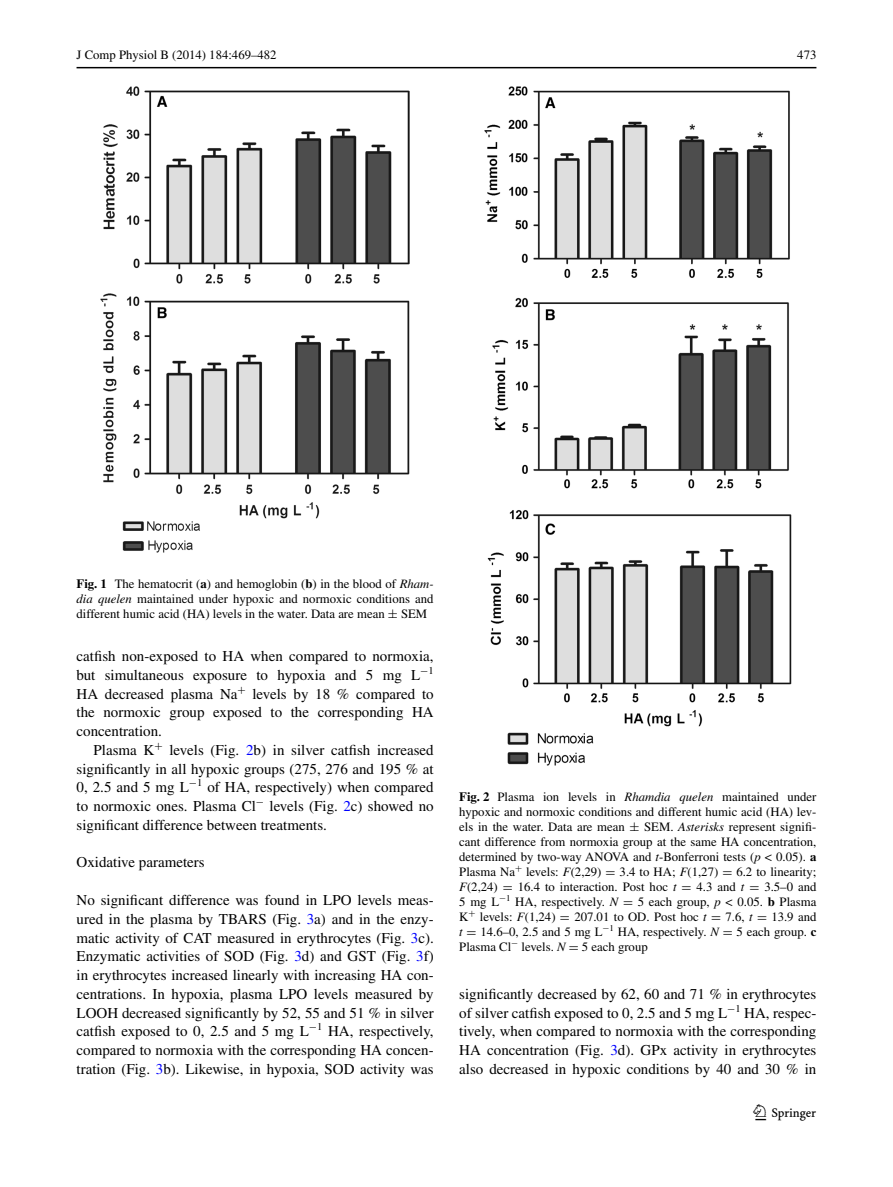
<style>
.page{position:relative;width:893px;height:1187px;background:#fff}
.page>*{position:absolute;margin:0;border:0;box-sizing:border-box;transform-origin:0 0}
.t1{font:22.5px "Springnew";color:#000}
.t2{font:15px/18.8px "Times";color:#000;text-align:justify}
.t3{font:12.75px/15px "Times";color:#000;text-align:justify}
.s1{font-weight:700}
.s2{font-style:italic}
.s3{font-family:"MTSY"}
.s4{color:#00f}
</style>
<div class="page">
<hr style="left:77px;top:67px;width:739px;height:1px;background:#000">
<img style="left:101px;top:87px;width:308px;height:465px">
<img style="left:484px;top:87px;width:307px;height:678px">
<p class="t3" style="left:77px;top:48px;width:202px">J Comp Physiol B (2014) 184:469–482</p>
<p class="t3" style="left:797px;top:48px;width:21px">473</p>
<p class="t3" style="left:77px;top:576px;width:359px"><span class="s1">Fig. 1</span> The hematocrit (<span class="s1">a</span>) and hemoglobin (<span class="s1">b</span>) in the blood of <span class="s2">Rham&shy;dia quelen</span> maintained under hypoxic and normoxic conditions and different humic acid (HA) levels in the water. Data are mean <span class="s3">±</span> SEM</p>
<p class="t2" style="left:77px;top:646px;width:359px">catfish non-exposed to HA when compared to normoxia, but simultaneous exposure to hypoxia and 5 mg L <sup>−</sup><sup>1<br></sup>HA decreased plasma Na<sup>+</sup> levels by 18 % compared to the normoxic group exposed to the corresponding HA concentration.</p>
<p class="t2" style="left:77px;top:740px;width:359px;text-indent:17px">Plasma K<sup>+</sup> levels (Fig. <span class="s4">2</span>b) in silver catfish increased significantly in all hypoxic groups (275, 276 and 195 % at 0, 2.5 and 5 mg L <sup>−</sup><sup>1</sup> of HA, respectively) when compared to normoxic ones. Plasma Cl<sup>−</sup> levels (Fig. <span class="s4">2</span>c) showed no significant difference between treatments.</p>
<p class="t2" style="left:77px;top:852px;width:130px">Oxidative parameters</p>
<p class="t2" style="left:77px;top:890px;width:359px">No significant difference was found in LPO levels meas&shy;ured in the plasma by TBARS (Fig. <span class="s4">3</span>a) and in the enzy&shy;matic activity of CAT measured in erythrocytes (Fig. <span class="s4">3</span>c).<br>Enzymatic activities of SOD (Fig. <span class="s4">3</span>d) and GST (Fig. <span class="s4">3</span>f) in erythrocytes increased linearly with increasing HA con&shy;centrations. In hypoxia, plasma LPO levels measured by LOOH decreased significantly by 52, 55 and 51 % in silver catfish exposed to 0, 2.5 and 5 mg L <sup>−</sup><sup>1</sup> HA, respectively, compared to normoxia with the corresponding HA concen&shy;tration (Fig. <span class="s4">3</span>b). Likewise, in hypoxia, SOD activity was</p>
<p class="t3" style="left:459px;top:789px;width:359px"><span class="s1">Fig. 2</span> Plasma ion levels in <span class="s2">Rhamdia quelen</span> maintained under hypoxic and normoxic conditions and different humic acid (HA) lev&shy;els in the water. Data are mean <span class="s3">±</span> SEM. <span class="s2">Asterisks</span> represent signifi&shy;cant difference from normoxia group at the same HA concentration, determined by two-way ANOVA and <span class="s2">t</span>-Bonferroni tests (<span class="s2">p</span> &lt; 0.05). <span class="s1">a </span>Plasma Na<sup>+</sup> levels: <span class="s2">F</span>(2,29) <span class="s3">=</span> 3.4 to HA; <span class="s2">F</span>(1,27) <span class="s3">=</span> 6.2 to linearity; <span class="s2">F</span>(2,24) <span class="s3">=</span> 16.4 to interaction. Post hoc <span class="s2">t</span> <span class="s3">=</span> 4.3 and <span class="s2">t</span> <span class="s3">=</span> 3.5–0 and 5 mg L <sup>−</sup><sup>1</sup> HA, respectively. <span class="s2">N</span> <span class="s3">=</span> 5 each group, <span class="s2">p</span> &lt; 0.05. <span class="s1">b</span> Plasma K<sup>+</sup> levels: <span class="s2">F</span>(1,24) <span class="s3">=</span> 207.01 to OD. Post hoc <span class="s2">t</span> <span class="s3">=</span> 7.6, <span class="s2">t</span> <span class="s3">=</span> 13.9 and <span class="s2">t</span> <span class="s3">=</span> 14.6–0, 2.5 and 5 mg L <sup>−</sup><sup>1</sup> HA, respectively. <span class="s2">N</span> <span class="s3">=</span> 5 each group. <span class="s1">c </span>Plasma Cl<sup>−</sup> levels. <span class="s2">N</span> <span class="s3">=</span> 5 each group</p>
<p class="t2" style="left:459px;top:984px;width:359px">significantly decreased by 62, 60 and 71 % in erythrocytes of silver catfish exposed to 0, 2.5 and 5 mg L <sup>−</sup><sup>1</sup> HA, respec&shy;tively, when compared to normoxia with the corresponding HA concentration (Fig. <span class="s4">3</span>d). GPx activity in erythrocytes also decreased in hypoxic conditions by 40 and 30 % in</p>
<h1 class="t1" style="left:755px;top:1104px;width:62px">1 3</h1>
</div>
